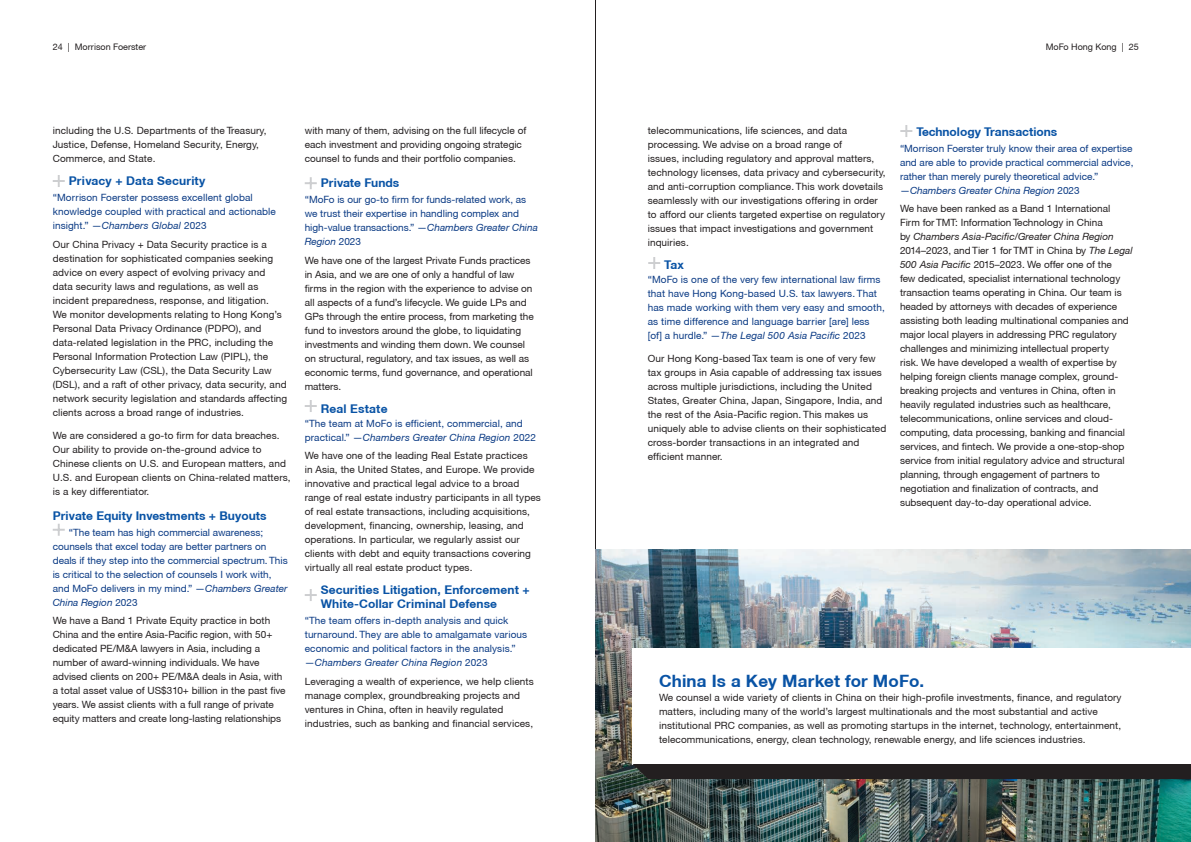
<style>
.page{position:relative;width:1191px;height:842px;background:#fff}
.page>*{position:absolute;margin:0;border:0;box-sizing:border-box;transform-origin:0 0}
.t1{font:700 17px "Helvetica Neue CE";letter-spacing:.01em;color:#0953a5}
.t2{font:700 12px/14px "Helvetica Neue CE";letter-spacing:.01em;color:#0953a5}
.t3{font:10px/14px "Helvetica Neue CE";letter-spacing:.01em;color:#231f20}
.t4{font:10px/14px "Helvetica Neue CE";color:#0a3a84}
.t5{font:9px "Helvetica Neue CE";color:#231f20}
.s1{font-style:italic}
</style>
<div class="page">
<hr style="left:595px;top:0;width:1px;height:842px;background:#231f20">
<svg style="left:53px;top:175px;width:12px;height:12px"></svg>
<svg style="left:53px;top:524px;width:12px;height:12px"></svg>
<svg style="left:305px;top:177px;width:12px;height:12px"></svg>
<svg style="left:305px;top:400px;width:12px;height:12px"></svg>
<svg style="left:305px;top:589px;width:12px;height:12px"></svg>
<img style="left:595px;top:549px;width:596px;height:293px">
<div style="left:632px;top:648px;width:559px;height:116px;background:#fff"></div>
<div style="left:632px;top:764px;width:559px;height:15px;background:#231f20"></div>
<svg style="left:648px;top:257px;width:12px;height:12px"></svg>
<svg style="left:900px;top:125px;width:12px;height:12px"></svg>
<p class="t5" style="left:53px;top:42px;width:95px">24 | Morrison Foerster</p>
<p class="t5" style="left:1045px;top:42px;width:94px">MoFo Hong Kong | 25</p>
<p class="t3" style="left:53px;top:124px;width:215px">including the U.S. Departments of the Treasury,<br>Justice, Defense, Homeland Security, Energy,<br>Commerce, and State.</p>
<p class="t2" style="left:69px;top:174px;width:138px">Privacy + Data Security</p>
<p class="t4" style="left:53px;top:191px;width:225px">“Morrison Foerster possess excellent global knowledge coupled with practical and actionable insight.” —<span class="s1">Chambers Global</span> 2023</p>
<p class="t3" style="left:53px;top:237px;width:236px">Our China Privacy + Data Security practice is a destination for sophisticated companies seeking advice on every aspect of evolving privacy and data security laws and regulations, as well as incident preparedness, response, and litigation.<br>We monitor developments relating to Hong Kong’s Personal Data Privacy Ordinance (PDPO), and data-related legislation in the PRC, including the Personal Information Protection Law (PIPL), the Cybersecurity Law (CSL), the Data Security Law (DSL), and a raft of other privacy, data security, and network security legislation and standards affecting clients across a broad range of industries.</p>
<p class="t3" style="left:53px;top:428px;width:239px">We are considered a go-to firm for data breaches.<br>Our ability to provide on-the-ground advice to Chinese clients on U.S. and European matters, and U.S. and European clients on China-related matters, is a key differentiator.</p>
<p class="t2" style="left:53px;top:509px;width:215px">Private Equity Investments + Buyouts</p>
<p class="t4" style="left:53px;top:525px;width:236px;text-indent:16px">“The team has high commercial awareness; counsels that excel today are better partners on deals if they step into the commercial spectrum. This is critical to the selection of counsels I work with, and MoFo delivers in my mind.” —<span class="s1">Chambers Greater China Region</span> 2023</p>
<p class="t3" style="left:53px;top:614px;width:234px">We have a Band 1 Private Equity practice in both China and the entire Asia-Pacific region, with 50+ dedicated PE/M&amp;A lawyers in Asia, including a number of award-winning individuals. We have advised clients on 200+ PE/M&amp;A deals in Asia, with a total asset value of US$310+ billion in the past five years. We assist clients with a full range of private equity matters and create long-lasting relationships</p>
<p class="t2" style="left:916px;top:125px;width:142px">Technology Transactions</p>
<p class="t4" style="left:900px;top:141px;width:235px">“Morrison Foerster truly know their area of expertise and are able to provide practical commercial advice, rather than merely purely theoretical advice.” —<span class="s1">Chambers Greater China Region</span> 2023</p>
<p class="t3" style="left:900px;top:202px;width:234px">We have been ranked as a Band 1 International Firm for TMT: Information Technology in China<br>by <span class="s1">Chambers Asia-Pacific/Greater China Region </span>2014–2023, and Tier 1 for TMT in China by <span class="s1">The Legal 500 Asia Pacific</span> 2015–2023. We offer one of the<br>few dedicated, specialist international technology transaction teams operating in China. Our team is headed by attorneys with decades of experience assisting both leading multinational companies and major local players in addressing PRC regulatory challenges and minimizing intellectual property<br>risk. We have developed a wealth of expertise by helping foreign clients manage complex, ground&shy;breaking projects and ventures in China, often in heavily regulated industries such as healthcare, telecommunications, online services and cloud&shy;computing, data processing, banking and financial services, and fintech. We provide a one-stop-shop service from initial regulatory advice and structural planning, through engagement of partners to negotiation and finalization of contracts, and subsequent day-to-day operational advice.</p>
<p class="t3" style="left:305px;top:124px;width:223px">with many of them, advising on the full lifecycle of each investment and providing ongoing strategic counsel to funds and their portfolio companies.</p>
<p class="t2" style="left:321px;top:176px;width:80px">Private Funds</p>
<p class="t4" style="left:305px;top:193px;width:235px">“MoFo is our go-to firm for funds-related work, as we trust their expertise in handling complex and high-value transactions.” —<span class="s1">Chambers Greater China Region</span> 2023</p>
<p class="t3" style="left:305px;top:253px;width:230px">We have one of the largest Private Funds practices in Asia, and we are one of only a handful of law firms in the region with the experience to advise on all aspects of a fund’s lifecycle. We guide LPs and GPs through the entire process, from marketing the fund to investors around the globe, to liquidating investments and winding them down. We counsel on structural, regulatory, and tax issues, as well as economic terms, fund governance, and operational matters.</p>
<p class="t2" style="left:321px;top:402px;width:68px">Real Estate</p>
<p class="t4" style="left:305px;top:416px;width:233px">“The team at MoFo is efficient, commercial, and practical.” —<span class="s1">Chambers Greater China Region</span> 2022</p>
<p class="t3" style="left:305px;top:449px;width:238px">We have one of the leading Real Estate practices<br>in Asia, the United States, and Europe. We provide innovative and practical legal advice to a broad range of real estate industry participants in all types of real estate transactions, including acquisitions, development, financing, ownership, leasing, and operations. In particular, we regularly assist our clients with debt and equity transactions covering virtually all real estate product types.</p>
<p class="t2" style="left:321px;top:583px;width:210px">Securities Litigation, Enforcement +<br>White-Collar Criminal Defense</p>
<p class="t4" style="left:305px;top:614px;width:224px">“The team offers in-depth analysis and quick turnaround. They are able to amalgamate various economic and political factors in the analysis.” —<span class="s1">Chambers Greater China Region</span> 2023</p>
<p class="t3" style="left:305px;top:674px;width:230px">Leveraging a wealth of experience, we help clients manage complex, groundbreaking projects and ventures in China, often in heavily regulated industries, such as banking and financial services,</p>
<h1 class="t1" style="left:659px;top:670px;width:267px">China Is a Key Market for MoFo.</h1>
<p class="t3" style="left:648px;top:124px;width:239px">telecommunications, life sciences, and data processing. We advise on a broad range of<br>issues, including regulatory and approval matters, technology licenses, data privacy and cybersecurity, and anti-corruption compliance. This work dovetails seamlessly with our investigations offering in order to afford our clients targeted expertise on regulatory issues that impact investigations and government inquiries.</p>
<p class="t2" style="left:664px;top:258px;width:21px">Tax</p>
<p class="t4" style="left:648px;top:273px;width:238px">“MoFo is one of the very few international law firms that have Hong Kong-based U.S. tax lawyers. That has made working with them very easy and smooth, as time difference and language barrier [are] less [of] a hurdle.” —<span class="s1">The Legal 500 Asia Pacific</span> 2023</p>
<p class="t3" style="left:648px;top:352px;width:240px">Our Hong Kong-based Tax team is one of very few tax groups in Asia capable of addressing tax issues across multiple jurisdictions, including the United States, Greater China, Japan, Singapore, India, and the rest of the Asia-Pacific region. This makes us uniquely able to advise clients on their sophisticated cross-border transactions in an integrated and efficient manner.</p>
<p class="t3" style="left:659px;top:690px;width:464px">We counsel a wide variety of clients in China on their high-profile investments, finance, and regulatory matters, including many of the world’s largest multinationals and the most substantial and active institutional PRC companies, as well as promoting startups in the internet, technology, entertainment, telecommunications, energy, clean technology, renewable energy, and life sciences industries.</p>
</div>
